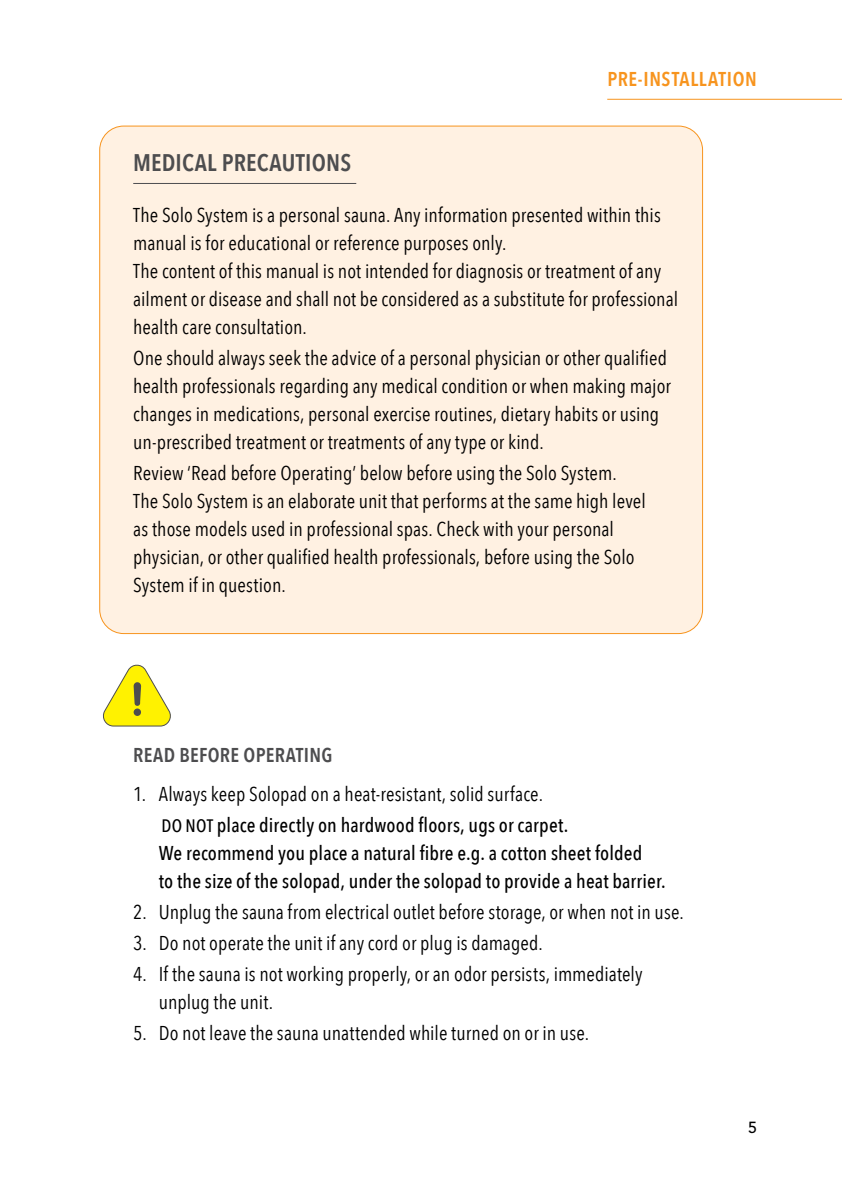
<style>
.page{position:relative;width:842px;height:1191px;background:#fff}
.page>*{position:absolute;margin:0;border:0;box-sizing:border-box;transform-origin:0 0}
.t1{font:600 24px "Avenir Next Condensed";letter-spacing:.005em;color:#4d4d4f}
.t2{font:20px/28px "Avenir Next Condensed";letter-spacing:.005em;color:#000}
.t3{font:500 20px/28px "Avenir Next Condensed";letter-spacing:.005em;color:#000}
.t4{font:600 20px "Avenir Next Condensed";letter-spacing:.015em;color:#4d4d4f}
.t5{font:600 20px "Avenir Next Condensed";letter-spacing:.03em;color:#f7941e}
.t6{font:500 16px "Avenir LT Std";color:#000}
.s1{font-weight:500;font-size:18px}
.s2{font-weight:500}
</style>
<div class="page">
<hr style="left:607px;top:99px;width:235px;height:1px;background:#f7941e">
<div style="left:100px;top:126px;width:602px;height:507px;background:#fff1e2;border-radius:24px"></div>
<hr style="left:133px;top:183px;width:223px;height:1px;background:#4d4d4f">
<svg style="left:103px;top:664px;width:68px;height:63px"></svg>
<p class="t5" style="left:607px;top:62px;width:151px">PRE-INSTALLATION</p>
<p class="t1" style="left:133px;top:142px;width:219px">MEDICAL PRECAUTIONS</p>
<p class="t2" style="left:133px;top:200px;width:546px">The Solo System is a personal sauna. Any information presented within this manual is for educational or reference purposes only.<br>The content of this manual is not intended for diagnosis or treatment of any ailment or disease and shall not be considered as a substitute for professional health care consultation.</p>
<p class="t2" style="left:133px;top:343px;width:539px">One should always seek the advice of a personal physician or other qualified health professionals regarding any medical condition or when making major changes in medications, personal exercise routines, dietary habits or using un-prescribed treatment or treatments of any type or kind.</p>
<p class="t2" style="left:133px;top:458px;width:514px">Review ‘Read before Operating’ below before using the Solo System.<br>The Solo System is an elaborate unit that performs at the same high level as those models used in professional spas. Check with your personal physician, or other qualified health professionals, before using the Solo System if in question.</p>
<p class="t4" style="left:133px;top:737px;width:201px">READ BEFORE OPERATING</p>
<p class="t2" style="left:162px;top:778px;width:408px;line-height:30.8px;text-indent:-28px">1. Always keep Solopad on a heat-resistant, solid surface.<br><span class="s1">DO NOT</span> <span class="s2">place directly on hardwood floors, ugs or carpet.</span></p>
<p class="t3" style="left:159px;top:839px;width:509px">We recommend you place a natural fibre e.g. a cotton sheet folded<br>to the size of the solopad, under the solopad to provide a heat barrier.</p>
<p class="t2" style="left:133px;top:897px;width:552px">2. Unplug the sauna from electrical outlet before storage, or when not in use.</p>
<p class="t2" style="left:133px;top:928px;width:411px">3. Do not operate the unit if any cord or plug is damaged.</p>
<p class="t2" style="left:159px;top:958px;width:485px;text-indent:-26px">4. If the sauna is not working properly, or an odor persists, immediately unplug the unit.</p>
<p class="t2" style="left:133px;top:1017px;width:457px">5. Do not leave the sauna unattended while turned on or in use.</p>
<p class="t6" style="left:748px;top:1118px;width:10px">5</p>
</div>
